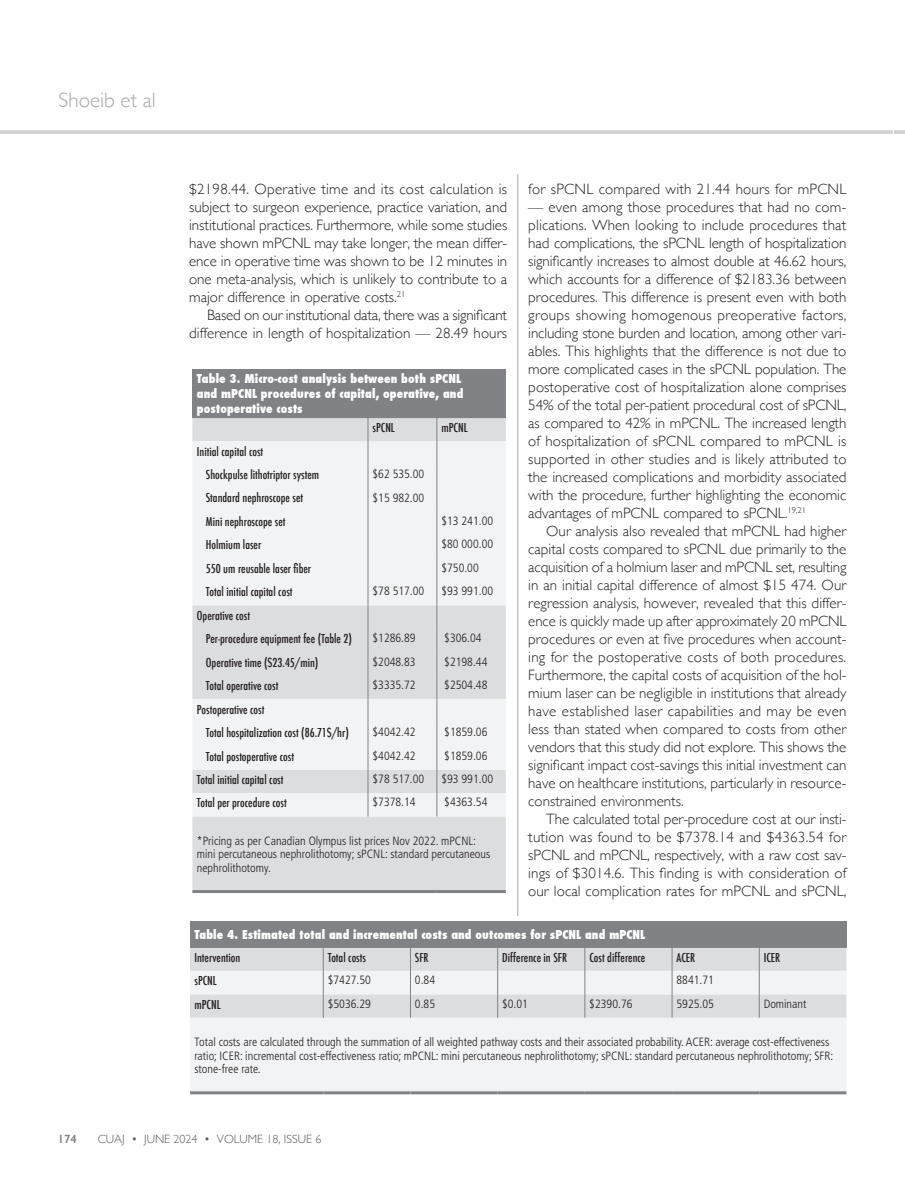
<style>
.page{position:relative;width:905px;height:1202px;background:#fff}
.page>*{position:absolute;margin:0;border:0;box-sizing:border-box;transform-origin:0 0}
.t1{font:300 21px "Gill Sans";color:#a8a9ad}
.t2{font:300 15px/18px "Gill Sans";color:#231f20;text-align:justify}
.t3{font:300 condensed 12px/13.5px "Frutiger LT Std";color:#231f20}
.t4{font:500 condensed 12px/23.4px "Futura";color:#231f20}
.t5{font:800 condensed 12px/15px "Futura";letter-spacing:.01em;color:#fff}
.t6{font:300 12px "Gill Sans";color:#57585a}
.t7{font:600 12px "Gill Sans";color:#808285}
</style>
<div class="page">
<hr style="left:893px;top:130px;width:11px;height:4px;background:#d1d2d4">
<hr style="left:517px;top:174px;width:1px;height:920px;background:#231f20">
<hr style="left:0;top:130px;width:892px;height:4px;background:#d1d2d4">
<div style="left:190px;top:915px;width:656px;height:5px;background:#fff"></div>
<div style="left:190px;top:920px;width:656px;height:27px;background:#808285"></div>
<div style="left:190px;top:948px;width:656px;height:22px;background:#dcdddf"></div>
<svg style="left:190px;top:970px;width:656px;height:121px;fill:#f2f3f4"></svg>
<hr style="left:190px;top:947px;width:133px;height:1px;background:#808285">
<hr style="left:323px;top:947px;width:87px;height:1px;background:#808285">
<hr style="left:410px;top:947px;width:87px;height:1px;background:#808285">
<hr style="left:497px;top:947px;width:88px;height:1px;background:#808285">
<hr style="left:585px;top:947px;width:87px;height:1px;background:#808285">
<hr style="left:672px;top:947px;width:87px;height:1px;background:#808285">
<hr style="left:759px;top:947px;width:87px;height:1px;background:#808285">
<svg style="left:323px;top:948px;width:1px;height:69px"></svg>
<svg style="left:410px;top:947px;width:1px;height:70px"></svg>
<svg style="left:497px;top:947px;width:1px;height:70px"></svg>
<svg style="left:584px;top:948px;width:1px;height:69px"></svg>
<svg style="left:671px;top:948px;width:1px;height:69px"></svg>
<svg style="left:759px;top:948px;width:1px;height:69px"></svg>
<hr style="left:190px;top:1091px;width:133px;height:3px;background:#808285">
<hr style="left:323px;top:1091px;width:87px;height:3px;background:#808285">
<hr style="left:410px;top:1091px;width:87px;height:3px;background:#808285">
<hr style="left:497px;top:1091px;width:88px;height:3px;background:#808285">
<hr style="left:585px;top:1091px;width:87px;height:3px;background:#808285">
<hr style="left:672px;top:1091px;width:87px;height:3px;background:#808285">
<hr style="left:759px;top:1091px;width:87px;height:3px;background:#808285">
<div style="left:192px;top:369px;width:314px;height:48px;background:#808285"></div>
<div style="left:192px;top:418px;width:314px;height:472px;background:#dcdddf"></div>
<svg style="left:192px;top:441px;width:314px;height:375px;fill:#f2f3f4"></svg>
<hr style="left:192px;top:417px;width:176px;height:1px;background:#808285">
<hr style="left:368px;top:417px;width:69px;height:1px;background:#808285">
<hr style="left:437px;top:417px;width:69px;height:1px;background:#808285">
<svg style="left:368px;top:418px;width:1px;height:398px"></svg>
<svg style="left:436px;top:418px;width:1px;height:398px"></svg>
<hr style="left:192px;top:890px;width:176px;height:3px;background:#808285">
<hr style="left:368px;top:890px;width:69px;height:3px;background:#808285">
<hr style="left:437px;top:890px;width:69px;height:3px;background:#808285">
<h1 class="t1" style="left:58px;top:84px;width:99px">Shoeib et al</h1>
<p class="t2" style="left:189px;top:179px;width:320px">$2198.44. Operative time and its cost calculation is subject to surgeon experience, practice variation, and institutional practices. Furthermore, while some studies have shown mPCNL may take longer, the mean differ&shy;ence in operative time was shown to be 12 minutes in one meta-analysis, which is unlikely to contribute to a major difference in operative costs.<sup>21</sup></p>
<p class="t2" style="left:189px;top:305px;width:320px;text-align:right">Based on our institutional data, there was a significant difference in length of hospitalization — 28.49 hours</p>
<p class="t2" style="left:528px;top:179px;width:310px">for sPCNL compared with 21.44 hours for mPCNL</p>
<p class="t2" style="left:528px;top:197px;width:320px">— even among those procedures that had no com&shy;plications. When looking to include procedures that had complications, the sPCNL length of hospitalization significantly increases to almost double at 46.62 hours, which accounts for a difference of $2183.36 between procedures. This difference is present even with both groups showing homogenous preoperative factors, including stone burden and location, among other vari&shy;ables. This highlights that the difference is not due to more complicated cases in the sPCNL population. The postoperative cost of hospitalization alone comprises 54% of the total per-patient procedural cost of sPCNL, as compared to 42% in mPCNL. The increased length of hospitalization of sPCNL compared to mPCNL is supported in other studies and is likely attributed to the increased complications and morbidity associated with the procedure, further highlighting the economic advantages of mPCNL compared to sPCNL.<sup>19,21</sup></p>
<p class="t2" style="left:528px;top:521px;width:320px;text-align:left;text-indent:18px">Our analysis also revealed that mPCNL had higher capital costs compared to sPCNL due primarily to the acquisition of a holmium laser and mPCNL set, resulting in an initial capital difference of almost $15 474. Our regression analysis, however, revealed that this differ&shy;ence is quickly made up after approximately 20 mPCNL procedures or even at five procedures when account&shy;ing for the postoperative costs of both procedures.<br>Furthermore, the capital costs of acquisition of the hol&shy;mium laser can be negligible in institutions that already have established laser capabilities and may be even less than stated when compared to costs from other vendors that this study did not explore. This shows the significant impact cost-savings this initial investment can have on healthcare institutions, particularly in resource&shy;constrained environments.</p>
<p class="t2" style="left:528px;top:809px;width:320px;text-indent:18px">The calculated total per-procedure cost at our insti&shy;tution was found to be $7378.14 and $4363.54 for sPCNL and mPCNL, respectively, with a raw cost sav&shy;ings of $3014.6. This finding is with consideration of our local complication rates for mPCNL and sPCNL,</p>
<p class="t5" style="left:194px;top:927px;width:452px">Table 4. Estimated total and incremental costs and outcomes for sPCNL and mPCNL</p>
<p class="t4" style="left:194px;top:945px;width:47px">Intervention</p>
<p class="t4" style="left:328px;top:945px;width:40px">Total costs</p>
<p class="t4" style="left:415px;top:945px;width:15px">SFR</p>
<p class="t4" style="left:502px;top:945px;width:66px">Difference in SFR</p>
<p class="t4" style="left:589px;top:945px;width:58px">Cost difference</p>
<p class="t4" style="left:676px;top:945px;width:20px">ACER</p>
<p class="t4" style="left:763px;top:945px;width:18px">ICER</p>
<p class="t4" style="left:194px;top:969px;width:24px">sPCNL</p>
<p class="t3" style="left:328px;top:973px;width:45px">$7427.50</p>
<p class="t3" style="left:415px;top:973px;width:22px">0.84</p>
<p class="t3" style="left:676px;top:973px;width:39px">8841.71</p>
<p class="t4" style="left:194px;top:992px;width:28px">mPCNL</p>
<p class="t3" style="left:328px;top:997px;width:45px">$5036.29</p>
<p class="t3" style="left:415px;top:997px;width:22px">0.85</p>
<p class="t3" style="left:502px;top:997px;width:27px">$0.01</p>
<p class="t3" style="left:589px;top:997px;width:45px">$2390.76</p>
<p class="t3" style="left:676px;top:997px;width:39px">5925.05</p>
<p class="t3" style="left:763px;top:997px;width:44px">Dominant</p>
<p class="t3" style="left:194px;top:1035px;width:640px">Total costs are calculated through the summation of all weighted pathway costs and their associated probability. ACER: average cost-effectiveness ratio; ICER: incremental cost-effectiveness ratio; mPCNL: mini percutaneous nephrolithotomy; sPCNL: standard percutaneous nephrolithotomy; SFR: stone-free rate.</p>
<p class="t5" style="left:197px;top:371px;width:268px">Table 3. Micro-cost analysis between both sPCNL and mPCNL procedures of capital, operative, and postoperative costs</p>
<p class="t4" style="left:372px;top:416px;width:24px">sPCNL</p>
<p class="t4" style="left:441px;top:416px;width:28px">mPCNL</p>
<p class="t4" style="left:206px;top:439px;width:115px;text-indent:-9px">Initial capital cost<br>Shockpulse lithotriptor system</p>
<p class="t3" style="left:372px;top:467px;width:53px">$62 535.00</p>
<p class="t4" style="left:206px;top:486px;width:99px">Standard nephroscope set</p>
<p class="t3" style="left:372px;top:491px;width:53px">$15 982.00</p>
<p class="t4" style="left:206px;top:510px;width:81px">Mini nephroscope set</p>
<p class="t3" style="left:441px;top:514px;width:53px">$13 241.00</p>
<p class="t4" style="left:206px;top:533px;width:57px">Holmium laser</p>
<p class="t3" style="left:441px;top:537px;width:53px">$80 000.00</p>
<p class="t4" style="left:206px;top:557px;width:107px">550 um reusable laser fiber</p>
<p class="t3" style="left:441px;top:561px;width:39px">$750.00</p>
<p class="t4" style="left:206px;top:580px;width:88px">Total initial capital cost</p>
<p class="t3" style="left:372px;top:584px;width:53px">$78 517.00</p>
<p class="t3" style="left:441px;top:584px;width:53px">$93 991.00</p>
<p class="t4" style="left:206px;top:603px;width:148px;text-indent:-9px">Operative cost<br>Per-procedure equipment fee (Table 2)</p>
<p class="t3" style="left:372px;top:631px;width:45px">$1286.89</p>
<p class="t3" style="left:444px;top:631px;width:39px">$306.04</p>
<p class="t4" style="left:206px;top:650px;width:114px">Operative time ($23.45/min)</p>
<p class="t3" style="left:372px;top:655px;width:45px">$2048.83</p>
<p class="t3" style="left:444px;top:655px;width:45px">$2198.44</p>
<p class="t4" style="left:206px;top:674px;width:74px">Total operative cost</p>
<p class="t3" style="left:372px;top:678px;width:45px">$3335.72</p>
<p class="t3" style="left:444px;top:678px;width:45px">$2504.48</p>
<p class="t4" style="left:206px;top:697px;width:144px;text-indent:-9px">Postoperative cost<br>Total hospitalization cost (86.71$/hr)</p>
<p class="t3" style="left:372px;top:725px;width:45px">$4042.42</p>
<p class="t3" style="left:444px;top:725px;width:45px">$1859.06</p>
<p class="t4" style="left:206px;top:744px;width:90px">Total postoperative cost</p>
<p class="t3" style="left:372px;top:749px;width:45px">$4042.42</p>
<p class="t3" style="left:444px;top:749px;width:45px">$1859.06</p>
<p class="t4" style="left:197px;top:768px;width:88px">Total initial capital cost</p>
<p class="t3" style="left:372px;top:772px;width:53px">$78 517.00</p>
<p class="t3" style="left:441px;top:772px;width:53px">$93 991.00</p>
<p class="t4" style="left:197px;top:791px;width:91px">Total per procedure cost</p>
<p class="t3" style="left:372px;top:795px;width:45px">$7378.14</p>
<p class="t3" style="left:444px;top:795px;width:45px">$4363.54</p>
<p class="t3" style="left:197px;top:834px;width:295px">*Pricing as per Canadian Olympus list prices Nov 2022. mPCNL: mini percutaneous nephrolithotomy; sPCNL: standard percutaneous nephrolithotomy.</p>
<p class="t7" style="left:58px;top:1131px;width:21px">174</p>
<p class="t6" style="left:98px;top:1129px;width:225px">CUAJ • Ju ne 2024 • Volu me 18, Issu e 6</p>
</div>
